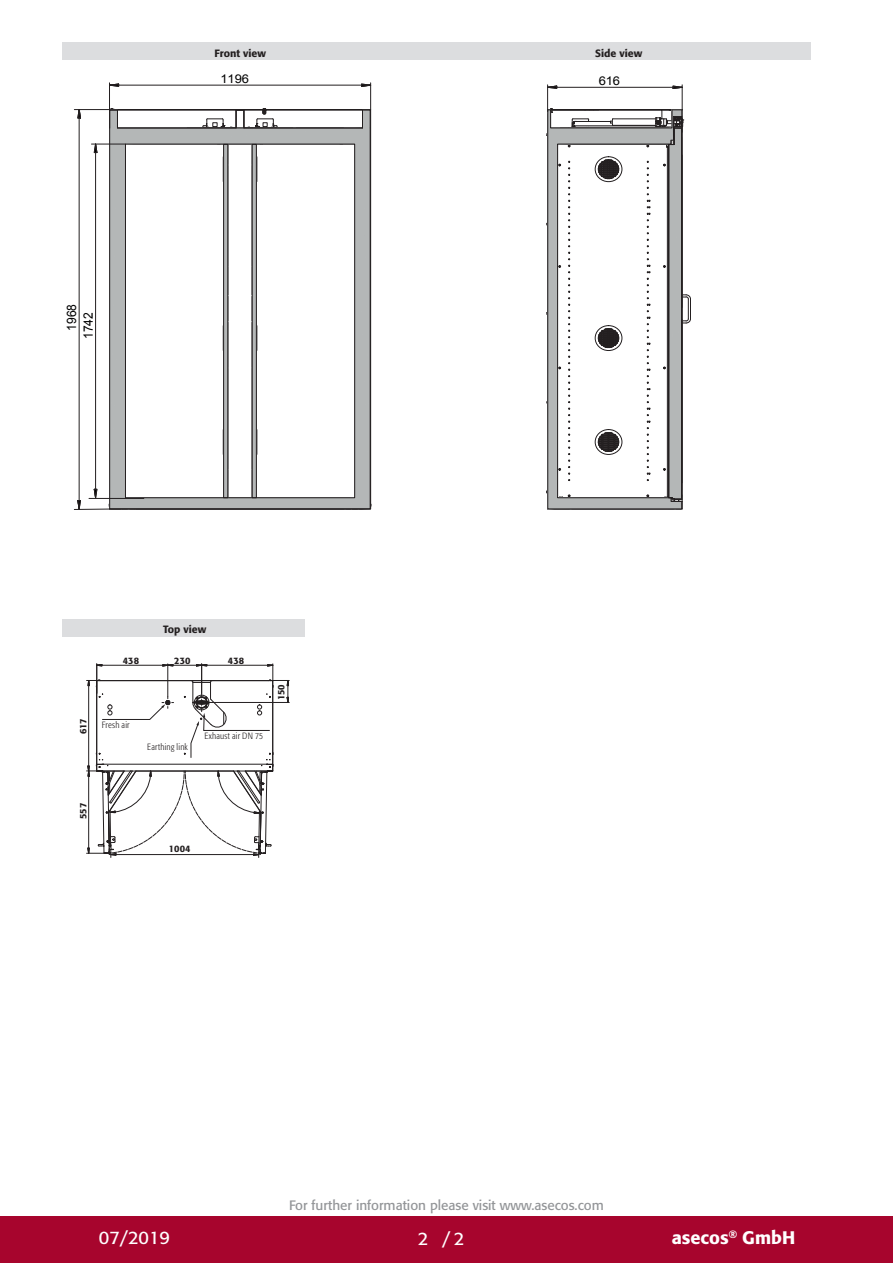
<style>
.page{position:relative;width:893px;height:1263px;background:#fff}
.page>*{position:absolute;margin:0;border:0;box-sizing:border-box;transform-origin:0 0}
.t1{font:500 18px "Formata Pro";color:#fff}
.t2{font:18px "Formata Pro";color:#fff}
.CB_AF_U4-Fachhaendle{font:13.5px "Formata Pro";color:#939598}
.t3{font:12.9px/16.6px "Arial";letter-spacing:-.005em;color:#000001;scale:.93 1}
.t4{font:12px "Arial";letter-spacing:-.005em;color:#000001;scale:1.08 1}
.t5{font:500 10.5px "Formata Pro";color:#231f20}
.t6{font:500 9.3px "Formata Pro";color:#231f20}
.t7{font:300 condensed 9px "Formata Pro";letter-spacing:.02em;color:#231f20}
</style>
<div class="page">
<div style="left:0;top:1216px;width:893px;height:47px;background:#a7052d"></div>
<div style="left:63px;top:43px;width:748px;height:17px;background:#dcdddf"></div>
<svg style="left:546px;top:85px;width:145px;height:425px"></svg>
<svg style="left:77px;top:500px;width:4px;height:9px"></svg>
<svg style="left:77px;top:110px;width:4px;height:18px"></svg>
<hr style="left:79px;top:118px;width:1px;height:382px;background:#231f20">
<hr style="left:74px;top:509px;width:36px;height:1px;background:#231f20">
<hr style="left:74px;top:109px;width:36px;height:1px;background:#231f20">
<svg style="left:93px;top:42px;width:292px;height:468px"></svg>
<hr style="left:95px;top:153px;width:1px;height:336px;background:#231f20">
<hr style="left:89px;top:498px;width:55px;height:1px;background:#231f20">
<hr style="left:91px;top:144px;width:34px;height:1px;background:#231f20">
<div style="left:63px;top:619px;width:242px;height:17px;background:#dcdddf"></div>
<svg style="left:87px;top:664px;width:202px;height:193px"></svg>
<p class="t3" style="left:63px;top:339px;width:39px;text-indent:8px;rotate:-90deg">1968<br>1742</p>
<p class="t5" style="left:215px;top:46px;width:53px">Front view</p>
<p class="t5" style="left:595px;top:47px;width:49px">Side view</p>
<p class="t4" style="left:220px;top:71px;width:28px">1196</p>
<p class="t4" style="left:599px;top:73px;width:21px">616</p>
<p class="t6" style="left:77px;top:734px;width:18px;rotate:-90deg">617</p>
<p class="t5" style="left:163px;top:622px;width:45px">Top view</p>
<p class="t6" style="left:123px;top:654px;width:18px">438</p>
<p class="t6" style="left:228px;top:654px;width:18px">438</p>
<p class="t6" style="left:174px;top:654px;width:18px">230</p>
<p class="t7" style="left:102px;top:719px;width:29px">Fresh air</p>
<p class="t7" style="left:147px;top:741px;width:42px">Earthing link</p>
<p class="t7" style="left:205px;top:730px;width:60px">Exhaust air DN 75</p>
<p class="t6" style="left:275px;top:700px;width:18px;rotate:-90deg">150</p>
<p class="t6" style="left:77px;top:819px;width:18px;rotate:-90deg">557</p>
<p class="t6" style="left:169px;top:843px;width:23px">1004</p>
<p class="CB_AF_U4-Fachhaendle" style="left:289px;top:1196px;width:316px">For further information please visit www.asecos.com</p>
<p class="t2" style="left:99px;top:1225px;width:73px">07/2019</p>
<p class="t2" style="left:418px;top:1227px;width:12px">2</p>
<p class="t2" style="left:442px;top:1227px;width:23px">/2</p>
<h1 class="t1" style="left:672px;top:1225px;width:125px">asecos<sup>®</sup> GmbH</h1>
</div>
